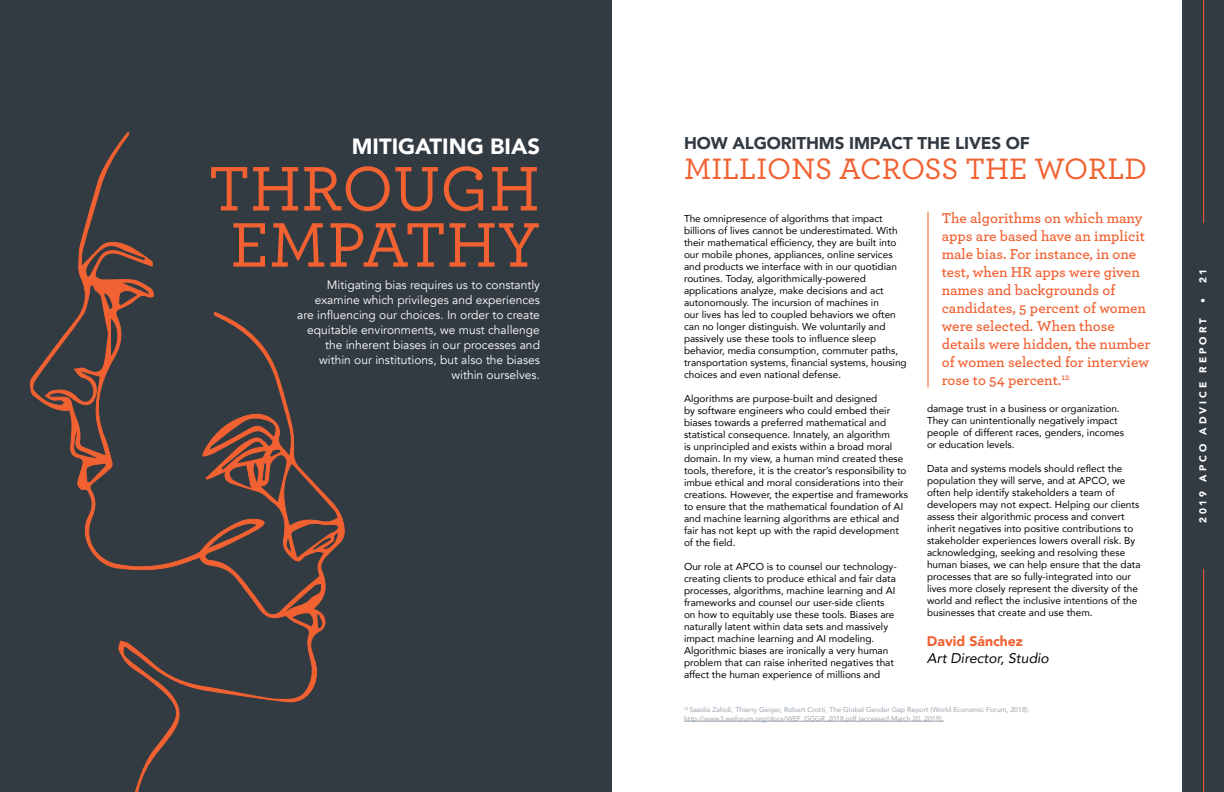
<style>
.page{position:relative;width:1224px;height:792px;background:#fff}
.page>*{position:absolute;margin:0;border:0;box-sizing:border-box;transform-origin:0 0}
.t1{font:500 66px/56.2px "Archer";color:#f16131;text-align:center}
.t2{font:500 31px "Archer";color:#f16131}
.t3{font:900 22px "Avenir";color:#fff}
.t4{font:900 17px "Avenir";letter-spacing:-.01em;color:#323a42}
.t5{font:600 15px/18px "Archer";color:#f16131}
.t6{font:italic 14px "Avenir";color:#000}
.t7{font:900 14px "Avenir";color:#f16131}
.t8{font:12px/15px "Avenir";color:#fff;text-align:right}
.t9{font:10px/12px "Avenir";color:#000}
.t10{font:900 10px "Avenir";letter-spacing:.3em;color:#fff}
.t11{font:7px/8.4px "Avenir";color:#99a4ae}
</style>
<div class="page">
<div style="left:1182px;top:0;width:42px;height:792px;background:#323a42"></div>
<hr style="left:1203px;top:569px;width:1px;height:223px;background:#f16131">
<hr style="left:1203px;top:0;width:1px;height:223px;background:#f16131">
<div style="left:0;top:0;width:612px;height:792px;background:#323a42"></div>
<hr style="left:684px;top:721px;width:260px;height:1px;background:#99a4ae">
<hr style="left:928px;top:212px;width:1px;height:175px;background:#f16131">
<svg style="left:30px;top:132px;width:315px;height:660px"></svg>
<h3 class="t3" style="left:352px;top:128px;width:190px">MITIGATING BIAS</h3>
<h1 class="t1" style="left:208px;top:157px;width:333px">THROUGH<br>EMPATHY</h1>
<p class="t8" style="left:297px;top:278px;width:244px">Mitigating bias requires us to constantly examine which privileges and experiences are influencing our choices. In order to create equitable environments, we must challenge the inherent biases in our processes and within our institutions, but also the biases within ourselves.</p>
<h3 class="t4" style="left:684px;top:129px;width:347px">HOW ALGORITHMS IMPACT THE LIVES OF</h3>
<h2 class="t2" style="left:684px;top:146px;width:465px">MILLIONS ACROSS THE WORLD</h2>
<p class="t9" style="left:684px;top:213px;width:224px">The omnipresence of algorithms that impact billions of lives cannot be underestimated. With their mathematical efficiency, they are built into our mobile phones, appliances, online services and products we interface with in our quotidian routines. Today, algorithmically-powered applications analyze, make decisions and act autonomously. The incursion of machines in<br>our lives has led to coupled behaviors we often can no longer distinguish. We voluntarily and passively use these tools to influence sleep behavior, media consumption, commuter paths, transportation systems, financial systems, housing choices and even national defense.</p>
<p class="t9" style="left:684px;top:393px;width:226px">Algorithms are purpose-built and designed<br>by software engineers who could embed their biases towards a preferred mathematical and statistical consequence. Innately, an algorithm<br>is unprincipled and exists within a broad moral domain. In my view, a human mind created these tools, therefore, it is the creator’s responsibility to imbue ethical and moral considerations into their creations. However, the expertise and frameworks to ensure that the mathematical foundation of AI and machine learning algorithms are ethical and fair has not kept up with the rapid development of the field.</p>
<p class="t9" style="left:684px;top:561px;width:214px">Our role at APCO is to counsel our technology&shy;creating clients to produce ethical and fair data processes, algorithms, machine learning and AI frameworks and counsel our user-side clients on how to equitably use these tools. Biases are naturally latent within data sets and massively impact machine learning and AI modeling.<br>Algorithmic biases are ironically a very human problem that can raise inherited negatives that affect the human experience of millions and</p>
<p class="t5" style="left:942px;top:209px;width:210px">The algorithms on which many apps are based have an implicit male bias. For instance, in one test, when HR apps were given names and backgrounds of candidates, 5 percent of women were selected. When those details were hidden, the number of women selected for interview rose to 54 percent.<sup>12</sup></p>
<p class="t9" style="left:927px;top:402px;width:199px">damage trust in a business or organization.<br>They can unintentionally negatively impact people of different races, genders, incomes or education levels.</p>
<p class="t9" style="left:927px;top:462px;width:215px">Data and systems models should reflect the population they will serve, and at APCO, we often help identify stakeholders a team of developers may not expect. Helping our clients assess their algorithmic process and convert inherit negatives into positive contributions to stakeholder experiences lowers overall risk. By acknowledging, seeking and resolving these human biases, we can help ensure that the data processes that are so fully-integrated into our lives more closely represent the diversity of the world and reflect the inclusive intentions of the businesses that create and use them.</p>
<h3 class="t7" style="left:927px;top:629px;width:97px">David Sánchez</h3>
<h3 class="t6" style="left:927px;top:649px;width:123px">Art Director, Studio</h3>
<p class="t11" style="left:684px;top:705px;width:347px"><sup>12</sup> Saadia Zahidi, Thierry Geiger, Robert Crotti, The Global Gender Gap Report (World Economic Forum, 2018). http://www3.weforum.org/docs/WEF_GGGR_2018.pdf (accessed March 20, 2019).</p>
<p class="t10" style="left:1195px;top:303px;width:36px;rotate:-90deg">• 2 1</p>
<p class="t10" style="left:1195px;top:523px;width:207px;rotate:-90deg">2019 APCO ADVICE REPORT</p>
</div>
